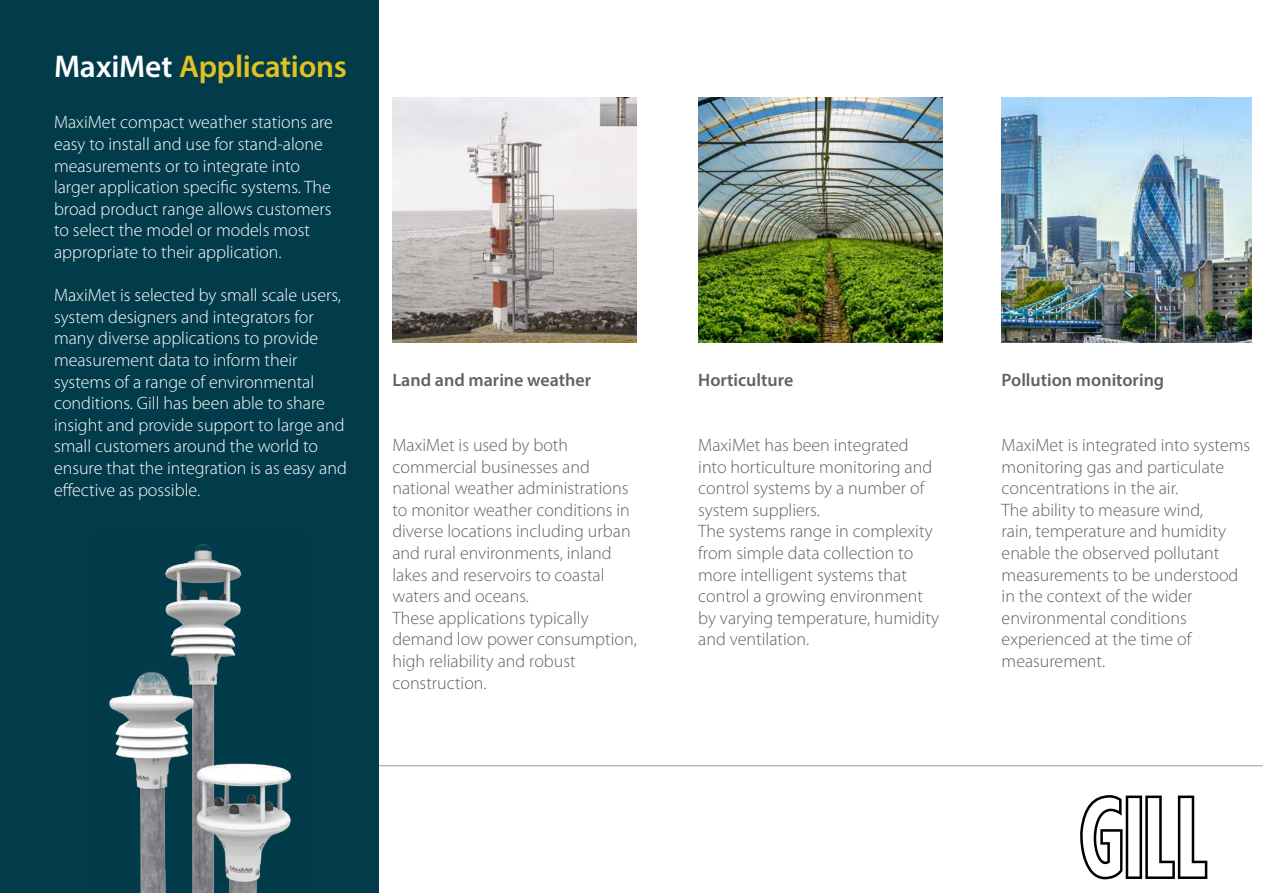
<style>
.page{position:relative;width:1263px;height:893px;background:#fff}
.page>*{position:absolute;margin:0;border:0;box-sizing:border-box;transform-origin:0 0}
.t1{font:600 31.5px "Myriad Pro";letter-spacing:-.005em;color:#e2c222}
.t2{font:300 18px/21.6px "Myriad Pro";color:#68605a}
.t3{font:300 18px/21.6px "Myriad Pro";color:#fff}
.t4{font:600 18px "Myriad Pro";color:#68605a}
.s1{color:#fff}
</style>
<div class="page">
<svg style="left:1080px;top:795px;width:127px;height:84px"></svg>
<hr style="left:1px;top:765px;width:1262px;height:1px;background:#9d9d9c">
<div style="left:0;top:0;width:378px;height:893px;background:#023c4b"></div>
<img style="left:392px;top:98px;width:245px;height:244px">
<img style="left:698px;top:98px;width:245px;height:244px">
<img style="left:1001px;top:98px;width:250px;height:244px">
<img style="left:109px;top:544px;width:182px;height:349px">
<h1 class="t1" style="left:54px;top:46px;width:294px"><span class="s1">MaxiMet</span> Applications</h1>
<p class="t3" style="left:54px;top:111px;width:280px">MaxiMet compact weather stations are easy to install and use for stand-alone measurements or to integrate into larger application specific systems. The broad product range allows customers to select the model or models most appropriate to their application.</p>
<p class="t3" style="left:54px;top:284px;width:294px">MaxiMet is selected by small scale users, system designers and integrators for many diverse applications to provide measurement data to inform their systems of a range of environmental conditions. Gill has been able to share insight and provide support to large and small customers around the world to ensure that the integration is as easy and effective as possible.</p>
<p class="t4" style="left:392px;top:369px;width:200px">Land and marine weather</p>
<p class="t2" style="left:392px;top:434px;width:246px">MaxiMet is used by both commercial businesses and national weather administrations to monitor weather conditions in diverse locations including urban and rural environments, inland lakes and reservoirs to coastal waters and oceans.<br>These applications typically demand low power consumption, high reliability and robust construction.</p>
<p class="t4" style="left:698px;top:369px;width:97px">Horticulture</p>
<p class="t2" style="left:698px;top:434px;width:242px">MaxiMet has been integrated into horticulture monitoring and control systems by a number of system suppliers.<br>The systems range in complexity from simple data collection to more intelligent systems that control a growing environment by varying temperature, humidity and ventilation.</p>
<p class="t4" style="left:1001px;top:369px;width:164px">Pollution monitoring</p>
<p class="t2" style="left:1001px;top:434px;width:250px">MaxiMet is integrated into systems monitoring gas and particulate concentrations in the air.<br>The ability to measure wind,<br>rain, temperature and humidity enable the observed pollutant measurements to be understood in the context of the wider environmental conditions experienced at the time of measurement.</p>
</div>
